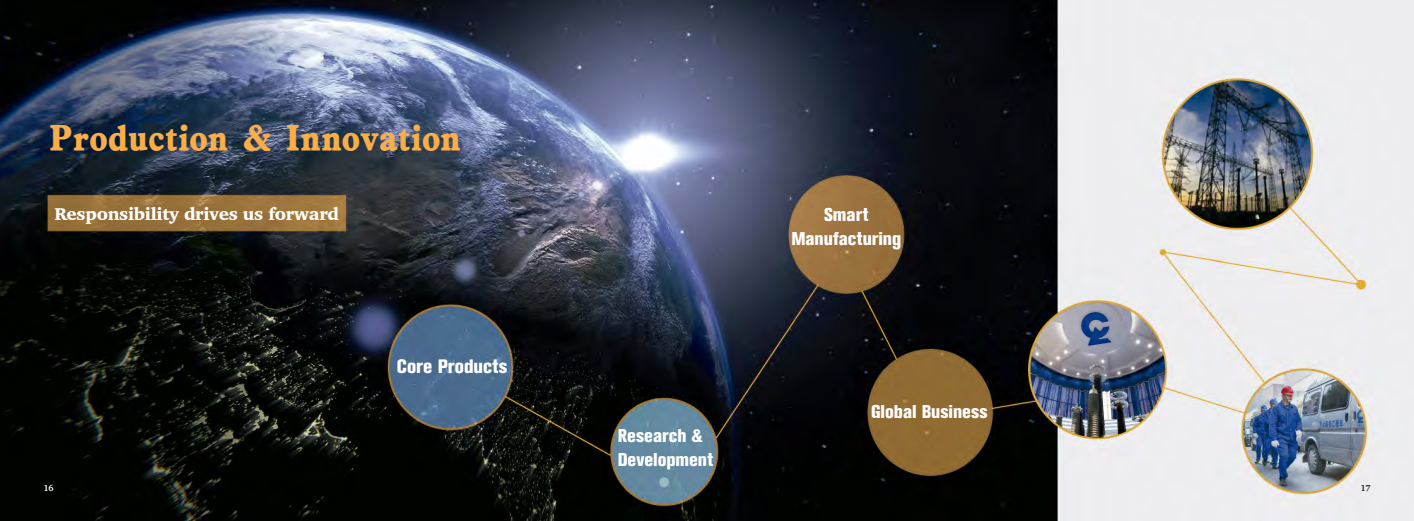
<style>
.page{position:relative;width:1414px;height:521px;background:#fff}
.page>*{position:absolute;margin:0;border:0;box-sizing:border-box;transform-origin:0 0}
.t1{font:42px "DFP Li Jin Hei W8";letter-spacing:-.02em;color:#faae48}
.t2{font:800 condensed 19.25px "Akzidenz Grotesk BQ";letter-spacing:.005em;color:#fff}
.t3{font:800 condensed 18.38px/24.5px "Akzidenz Grotesk BQ";color:#fff;text-align:center}
.t4{font:900 17.5px "Charter";letter-spacing:-.02em;color:#fff}
.t5{font:700 8.75px "Charter";color:#fff}
.t6{font:700 8.75px "Charter";color:#231f20}
</style>
<div class="page">
<img style="left:0;top:0;width:1414px;height:521px">
<h1 class="t1" style="left:49px;top:115px;width:414px">Production &amp; Innovation</h1>
<p class="t4" style="left:54px;top:203px;width:286px">Responsibility drives us forward</p>
<p class="t2" style="left:397px;top:355px;width:112px">Core Products</p>
<p class="t3" style="left:618px;top:423px;width:97px;text-align:left">Research &amp;<br>Development</p>
<p class="t3" style="left:791px;top:202px;width:111px">Smart<br>Manufacturing</p>
<p class="t3" style="left:871px;top:400px;width:118px">Global Business</p>
<p class="t5" style="left:43px;top:480px;width:12px">16</p>
<p class="t6" style="left:1360px;top:480px;width:12px">17</p>
</div>
